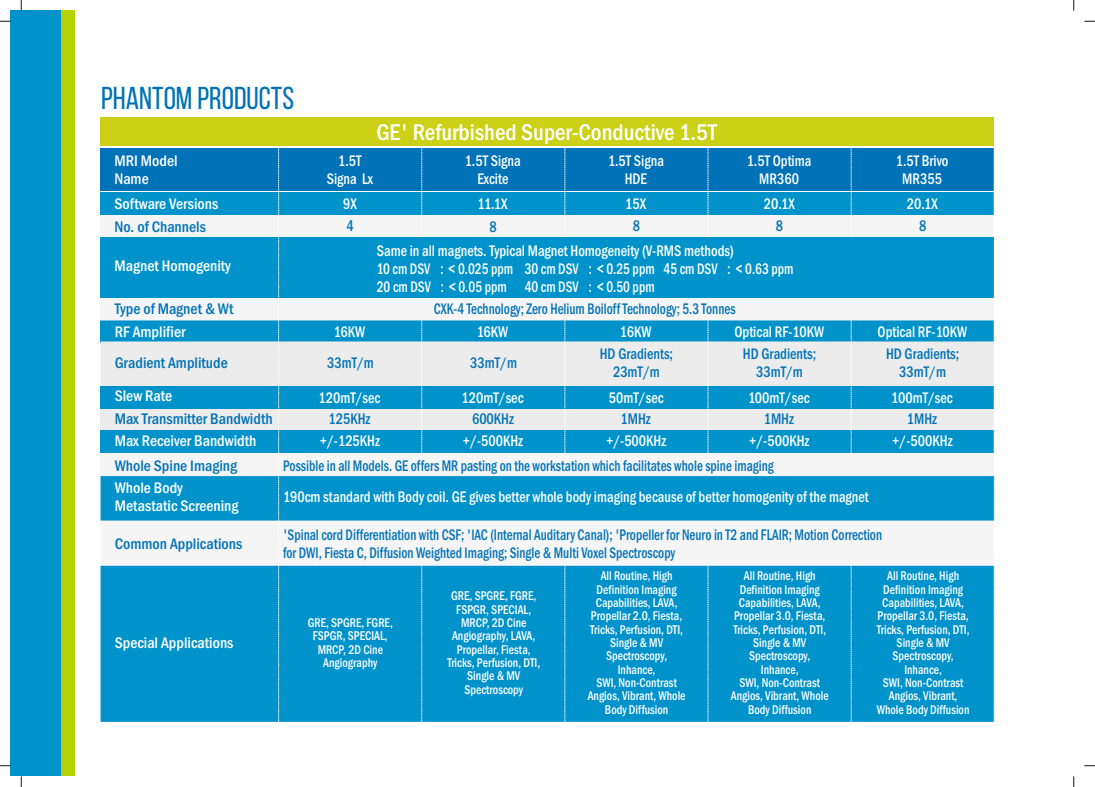
<style>
.page{position:relative;width:1095px;height:787px;background:#fff}
.page>*{position:absolute;margin:0;border:0;box-sizing:border-box;transform-origin:0 0}
.t1{font:31.62px "Bebas Neue";color:#0072b7}
.t2{font:500 condensed 23.5px "Franklin Gothic";color:#fff}
.t3{font:500 condensed 15.88px/18px "Franklin Gothic";color:#fff;text-align:center;scale:.9 1}
.t4{font:500 condensed 15.88px/18px "Franklin Gothic";color:#0072b7;scale:.84 1}
.t5{font:500 condensed 15.88px/18px "Franklin Gothic";color:#fff}
.t6{font:500 condensed 15.88px "Franklin Gothic";color:#0072b7}
.t7{font:500 condensed 15.88px/18px "Franklin Gothic";color:#0072b7;text-align:center;scale:.9 1}
.t8{font:500 condensed 15.88px/18px "Franklin Gothic";color:#fff;scale:.85 1}
.t9{font:500 condensed 13.12px/13.4px "Franklin Gothic";color:#fff;text-align:center;scale:.91 1}
</style>
<div class="page">
<div style="left:101px;top:148px;width:893px;height:43px;background:#0072b7"></div>
<div style="left:101px;top:320px;width:893px;height:22px;background:#0093cb"></div>
<div style="left:101px;top:565px;width:893px;height:157px;background:#0093cb"></div>
<div style="left:101px;top:118px;width:893px;height:28px;background:#ccd118"></div>
<div style="left:101px;top:193px;width:893px;height:22px;background:#0093cb"></div>
<div style="left:101px;top:215px;width:893px;height:22px;background:#f5f5f5"></div>
<div style="left:101px;top:341px;width:893px;height:45px;background:#ececec"></div>
<div style="left:101px;top:408px;width:893px;height:22px;background:#ececec"></div>
<div style="left:101px;top:430px;width:893px;height:23px;background:#0093cb"></div>
<div style="left:101px;top:386px;width:893px;height:22px;background:#0093cb"></div>
<svg style="left:421px;top:148px;width:1px;height:573px"></svg>
<svg style="left:708px;top:148px;width:1px;height:573px"></svg>
<svg style="left:565px;top:148px;width:1px;height:573px"></svg>
<svg style="left:851px;top:148px;width:1px;height:574px"></svg>
<div style="left:101px;top:454px;width:893px;height:22px;background:#f5f5f5"></div>
<div style="left:101px;top:476px;width:893px;height:44px;background:#0093cb"></div>
<div style="left:101px;top:520px;width:893px;height:45px;background:#f5f5f5"></div>
<div style="left:101px;top:237px;width:893px;height:61px;background:#0093cb"></div>
<div style="left:101px;top:298px;width:893px;height:22px;background:#f5f5f5"></div>
<svg style="left:278px;top:148px;width:1px;height:573px"></svg>
<svg style="left:994px;top:476px;width:1px;height:246px"></svg>
<div style="left:39px;top:10px;width:35px;height:765px;background:#b5d300"></div>
<div style="left:11px;top:10px;width:50px;height:765px;background:#0093cb"></div>
<h1 class="t1" style="left:101px;top:85px;width:195px">PHANTOM PRODUCTS</h1>
<h2 class="t2" style="left:376px;top:123px;width:342px">GE' Refurbished Super-Conductive 1.5T</h2>
<p class="t5" style="left:114px;top:153px;width:65px">MRI Model<br>Name</p>
<p class="t5" style="left:114px;top:196px;width:105px">Software Versions</p>
<p class="t6" style="left:114px;top:220px;width:93px">No. of Channels</p>
<p class="t3" style="left:465px;top:153px;width:64px">1.5T Signa<br>Excite</p>
<p class="t3" style="left:477px;top:196px;width:35px">11.1X</p>
<p class="t3" style="left:608px;top:153px;width:64px">1.5T Signa<br>HDE</p>
<p class="t3" style="left:896px;top:153px;width:60px">1.5T Brivo<br>MR355</p>
<p class="t3" style="left:747px;top:153px;width:73px">1.5T Optima<br>MR360</p>
<p class="t3" style="left:327px;top:153px;width:53px">1.5T<br>Signa Lx</p>
<p class="t3" style="left:343px;top:196px;width:17px">9X</p>
<p class="t3" style="left:764px;top:196px;width:36px">20.1X</p>
<p class="t3" style="left:907px;top:196px;width:36px">20.1X</p>
<p class="t7" style="left:347px;top:218px;width:10px">4</p>
<p class="t7" style="left:633px;top:218px;width:10px">8</p>
<p class="t7" style="left:776px;top:218px;width:10px">8</p>
<p class="t7" style="left:919px;top:218px;width:10px">8</p>
<p class="t3" style="left:625px;top:196px;width:25px">15X</p>
<p class="t7" style="left:490px;top:218px;width:10px">8</p>
<p class="t5" style="left:114px;top:258px;width:118px">Magnet Homogenity</p>
<p class="t6" style="left:115px;top:303px;width:120px">Type of Magnet &amp; Wt</p>
<p class="t5" style="left:115px;top:323px;width:72px">RF Amplifier</p>
<p class="t3" style="left:377px;top:243px;width:398px;text-align:left">Same in all magnets. Typical Magnet Homogeneity (V-RMS methods)<br>10 cm DSV : &lt; 0.025 ppm<br>20 cm DSV : &lt; 0.05 ppm</p>
<p class="t8" style="left:525px;top:261px;width:155px">30 cm DSV : &lt; 0.25 ppm<br>40 cm DSV : &lt; 0.50 ppm</p>
<p class="t8" style="left:663px;top:261px;width:155px">45 cm DSV : &lt; 0.63 ppm</p>
<p class="t4" style="left:434px;top:301px;width:361px">CXK-4 Technology; Zero Helium Boiloff Technology; 5.3 Tonnes</p>
<p class="t3" style="left:334px;top:323px;width:36px">16KW</p>
<p class="t3" style="left:620px;top:323px;width:36px">16KW</p>
<p class="t3" style="left:734px;top:323px;width:101px">Optical RF-10KW</p>
<p class="t3" style="left:878px;top:323px;width:101px">Optical RF-10KW</p>
<p class="t3" style="left:477px;top:323px;width:36px">16KW</p>
<p class="t6" style="left:115px;top:357px;width:115px">Gradient Amplitude</p>
<p class="t5" style="left:115px;top:388px;width:59px">Slew Rate</p>
<p class="t6" style="left:115px;top:412px;width:159px">Max Transmitter Bandwidth</p>
<p class="t5" style="left:115px;top:433px;width:143px">Max Receiver Bandwidth</p>
<p class="t7" style="left:327px;top:355px;width:54px">33mT/m</p>
<p class="t7" style="left:600px;top:346px;width:83px">HD Gradients;<br>23mT/m</p>
<p class="t7" style="left:743px;top:346px;width:83px">HD Gradients;<br>33mT/m</p>
<p class="t7" style="left:886px;top:346px;width:83px">HD Gradients;<br>33mT/m</p>
<p class="t3" style="left:318px;top:389px;width:70px">120mT/sec</p>
<p class="t3" style="left:609px;top:389px;width:62px">50mT/sec</p>
<p class="t3" style="left:748px;top:389px;width:70px">100mT/sec</p>
<p class="t3" style="left:891px;top:389px;width:70px">100mT/sec</p>
<p class="t7" style="left:328px;top:410px;width:48px">125KHz</p>
<p class="t3" style="left:320px;top:433px;width:68px">+/-125KHz</p>
<p class="t7" style="left:470px;top:355px;width:54px">33mT/m</p>
<p class="t3" style="left:462px;top:389px;width:70px">120mT/sec</p>
<p class="t7" style="left:472px;top:410px;width:48px">600KHz</p>
<p class="t3" style="left:463px;top:433px;width:68px">+/-500KHz</p>
<p class="t7" style="left:621px;top:410px;width:35px">1MHz</p>
<p class="t3" style="left:606px;top:433px;width:68px">+/-500KHz</p>
<p class="t7" style="left:764px;top:410px;width:35px">1MHz</p>
<p class="t3" style="left:749px;top:433px;width:68px">+/-500KHz</p>
<p class="t7" style="left:907px;top:410px;width:35px">1MHz</p>
<p class="t3" style="left:892px;top:433px;width:68px">+/-500KHz</p>
<p class="t6" style="left:115px;top:460px;width:124px">Whole Spine Imaging</p>
<p class="t5" style="left:115px;top:480px;width:125px">Whole Body<br>Metastatic Screening</p>
<p class="t6" style="left:115px;top:538px;width:129px">Common Applications</p>
<p class="t5" style="left:115px;top:634px;width:120px">Special Applications</p>
<p class="t4" style="left:283px;top:458px;width:586px">Possible in all Models. GE offers MR pasting on the workstation which facilitates whole spine imaging</p>
<p class="t3" style="left:283px;top:489px;width:652px">190cm standard with Body coil. GE gives better whole body imaging because of better homogenity of the magnet</p>
<p class="t4" style="left:283px;top:527px;width:715px">'Spinal cord Differentiation with CSF; 'IAC (Internal Auditary Canal); 'Propeller for Neuro in T2 and FLAIR; Motion Correction for DWI, Fiesta C, Diffusion Weighted Imaging; Single &amp; Multi Voxel Spectroscopy</p>
<p class="t9" style="left:308px;top:617px;width:95px">GRE, SPGRE, FGRE,<br>FSPGR, SPECIAL,<br>MRCP, 2D Cine<br>Angiography</p>
<p class="t9" style="left:447px;top:590px;width:104px">GRE, SPGRE, FGRE,<br>FSPGR, SPECIAL,<br>MRCP, 2D Cine<br>Angiography, LAVA,<br>Propellar, Fiesta,<br>Tricks, Perfusion, DTI,<br>Single &amp; MV<br>Spectroscopy</p>
<p class="t9" style="left:588px;top:570px;width:109px">All Routine, High<br>Definition Imaging<br>Capabilities, LAVA,<br>Propellar 2.0, Fiesta,<br>Tricks, Perfusion, DTI,<br>Single &amp; MV<br>Spectroscopy,<br>Inhance,<br>SWI, Non-Contrast<br>Angios, Vibrant, Whole<br>Body Diffusion</p>
<p class="t9" style="left:731px;top:570px;width:109px">All Routine, High<br>Definition Imaging<br>Capabilities, LAVA,<br>Propellar 3.0, Fiesta,<br>Tricks, Perfusion, DTI,<br>Single &amp; MV<br>Spectroscopy,<br>Inhance,<br>SWI, Non-Contrast<br>Angios, Vibrant, Whole<br>Body Diffusion</p>
<p class="t9" style="left:877px;top:570px;width:104px">All Routine, High<br>Definition Imaging<br>Capabilities, LAVA,<br>Propellar 3.0, Fiesta,<br>Tricks, Perfusion, DTI,<br>Single &amp; MV<br>Spectroscopy,<br>Inhance,<br>SWI, Non-Contrast<br>Angios, Vibrant,<br>Whole Body Diffusion</p>
</div>
